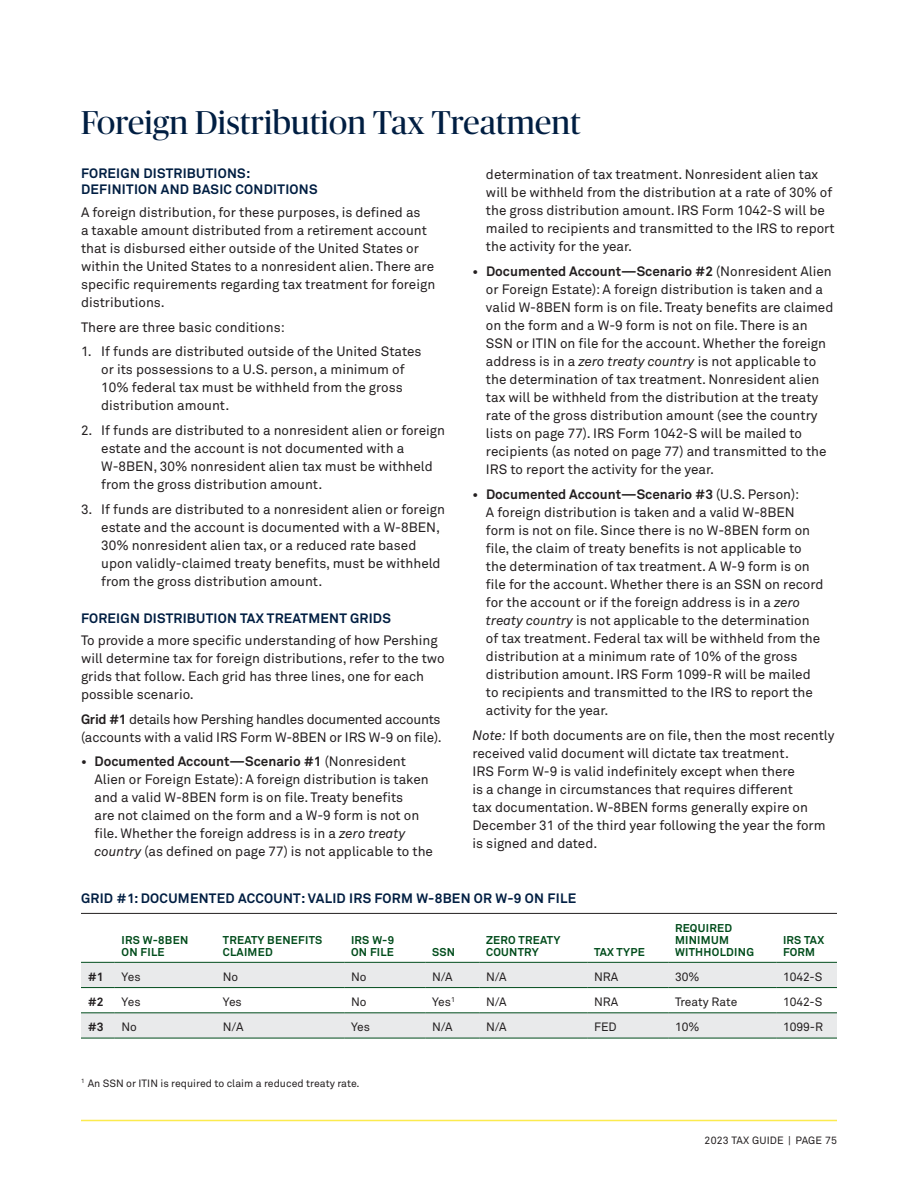
<style>
.page{position:relative;width:918px;height:1188px;background:#fff}
.page>*{position:absolute;margin:0;border:0;box-sizing:border-box;transform-origin:0 0}
.t1{font:33px "Publico Banner";letter-spacing:.01em;color:#001e42}
.t2{font:13.5px/18px "Akkurat";color:#231f20}
.t3{font:700 13.5px/16.5px "Akkurat";letter-spacing:.02em;color:#001e42}
.t4{font:13.5px/18px "Akkurat";letter-spacing:-.02em;color:#231f20}
.t5{font:12px "Akkurat";color:#231f20}
.t6{font:700 12px "Akkurat";color:#231f20}
.t7{font:700 11.25px/12px "Akkurat";letter-spacing:.025em;color:#004c1b}
.t8{font:10.5px "Akkurat";color:#231f20}
.t9{font:10.5px "Akkurat";letter-spacing:.02em;color:#231f20}
.s1{font-weight:700}
.s2{font-style:italic}
</style>
<div class="page">
<hr style="left:81px;top:1120px;width:756px;height:1px;background:#fceb4e">
<hr style="left:81px;top:913px;width:756px;height:1px;background:#231f20">
<svg style="left:81px;top:963px;width:756px;height:75px;fill:#e9eaeb"></svg>
<hr style="left:81px;top:962px;width:34px;height:1px;background:#004c1b">
<hr style="left:115px;top:962px;width:101px;height:1px;background:#004c1b">
<hr style="left:216px;top:962px;width:128px;height:1px;background:#004c1b">
<hr style="left:344px;top:962px;width:81px;height:1px;background:#004c1b">
<hr style="left:425px;top:962px;width:54px;height:1px;background:#004c1b">
<hr style="left:479px;top:962px;width:108px;height:1px;background:#004c1b">
<hr style="left:587px;top:962px;width:81px;height:1px;background:#004c1b">
<hr style="left:668px;top:962px;width:108px;height:1px;background:#004c1b">
<hr style="left:81px;top:987px;width:34px;height:1px;background:#004c1b">
<hr style="left:115px;top:987px;width:101px;height:1px;background:#004c1b">
<hr style="left:216px;top:987px;width:128px;height:1px;background:#004c1b">
<hr style="left:344px;top:987px;width:81px;height:1px;background:#004c1b">
<hr style="left:425px;top:987px;width:54px;height:1px;background:#004c1b">
<hr style="left:479px;top:987px;width:108px;height:1px;background:#004c1b">
<hr style="left:587px;top:987px;width:81px;height:1px;background:#004c1b">
<hr style="left:668px;top:987px;width:108px;height:1px;background:#004c1b">
<hr style="left:81px;top:1013px;width:34px;height:1px;background:#004c1b">
<hr style="left:115px;top:1013px;width:101px;height:1px;background:#004c1b">
<hr style="left:216px;top:1013px;width:128px;height:1px;background:#004c1b">
<hr style="left:344px;top:1013px;width:81px;height:1px;background:#004c1b">
<hr style="left:425px;top:1013px;width:54px;height:1px;background:#004c1b">
<hr style="left:479px;top:1013px;width:108px;height:1px;background:#004c1b">
<hr style="left:587px;top:1013px;width:81px;height:1px;background:#004c1b">
<hr style="left:668px;top:1013px;width:108px;height:1px;background:#004c1b">
<hr style="left:81px;top:1038px;width:34px;height:1px;background:#004c1b">
<hr style="left:115px;top:1038px;width:101px;height:1px;background:#004c1b">
<hr style="left:216px;top:1038px;width:128px;height:1px;background:#004c1b">
<hr style="left:344px;top:1038px;width:81px;height:1px;background:#004c1b">
<hr style="left:425px;top:1038px;width:54px;height:1px;background:#004c1b">
<hr style="left:479px;top:1038px;width:108px;height:1px;background:#004c1b">
<hr style="left:587px;top:1038px;width:81px;height:1px;background:#004c1b">
<hr style="left:668px;top:1038px;width:108px;height:1px;background:#004c1b">
<hr style="left:776px;top:962px;width:61px;height:1px;background:#004c1b">
<hr style="left:776px;top:987px;width:61px;height:1px;background:#004c1b">
<hr style="left:776px;top:1013px;width:61px;height:1px;background:#004c1b">
<hr style="left:776px;top:1038px;width:61px;height:1px;background:#004c1b">
<h1 class="t1" style="left:81px;top:101px;width:501px">Foreign Distribution Tax Treatment</h1>
<p class="t3" style="left:81px;top:165px;width:238px">FOREIGN DISTRIBUTIONS:<br>DEFINITION AND BASIC CONDITIONS</p>
<p class="t2" style="left:81px;top:203px;width:356px">A foreign distribution, for these purposes, is defined as<br>a taxable amount distributed from a retirement account that is disbursed either outside of the United States or within the United States to a nonresident alien. There are specific requirements regarding tax treatment for foreign distributions.</p>
<p class="t2" style="left:81px;top:318px;width:205px">There are three basic conditions:</p>
<p class="t2" style="left:101px;top:343px;width:322px;text-indent:-20px">1. If funds are distributed outside of the United States or its possessions to a U.S. person, a minimum of 10% federal tax must be withheld from the gross distribution amount.</p>
<p class="t2" style="left:101px;top:422px;width:345px;text-indent:-20px">2. If funds are distributed to a nonresident alien or foreign estate and the account is not documented with a W-8BEN, 30% nonresident alien tax must be withheld from the gross distribution amount.</p>
<p class="t2" style="left:101px;top:500px;width:345px;text-indent:-20px">3. If funds are distributed to a nonresident alien or foreign estate and the account is documented with a W-8BEN, 30% nonresident alien tax, or a reduced rate based upon validly-claimed treaty benefits, must be withheld from the gross distribution amount.</p>
<p class="t3" style="left:81px;top:610px;width:312px">FOREIGN DISTRIBUTION TAX TREATMENT GRIDS</p>
<p class="t2" style="left:81px;top:632px;width:365px">To provide a more specific understanding of how Pershing will determine tax for foreign distributions, refer to the two grids that follow. Each grid has three lines, one for each possible scenario.</p>
<p class="t4" style="left:81px;top:710px;width:362px"><span class="s1">Grid #1</span> details how Pershing handles documented accounts (accounts with a valid IRS Form W-8BEN or IRS W-9 on file).</p>
<p class="t2" style="left:94px;top:753px;width:340px;text-indent:-13px"><span class="s1">• Documented Account—Scenario #1</span> (Nonresident Alien or Foreign Estate): A foreign distribution is taken and a valid W-8BEN form is on file. Treaty benefits<br>are not claimed on the form and a W-9 form is not on file. Whether the foreign address is in a <span class="s2">zero treaty country</span> (as defined on page 77) is not applicable to the</p>
<p class="t2" style="left:486px;top:166px;width:350px">determination of tax treatment. Nonresident alien tax will be withheld from the distribution at a rate of 30% of the gross distribution amount. IRS Form 1042-S will be mailed to recipients and transmitted to the IRS to report the activity for the year.</p>
<p class="t2" style="left:486px;top:263px;width:349px;text-indent:-13px"><span class="s1">• Documented Account—Scenario #2</span> (Nonresident Alien or Foreign Estate): A foreign distribution is taken and a valid W-8BEN form is on file. Treaty benefits are claimed on the form and a W-9 form is not on file. There is an SSN or ITIN on file for the account. Whether the foreign address is in a <span class="s2">zero treaty country</span> is not applicable to the determination of tax treatment. Nonresident alien tax will be withheld from the distribution at the treaty rate of the gross distribution amount (see the country lists on page 77). IRS Form 1042-S will be mailed to recipients (as noted on page 77) and transmitted to the IRS to report the activity for the year.</p>
<p class="t2" style="left:486px;top:486px;width:339px;text-indent:-13px"><span class="s1">• Documented Account—Scenario #3</span> (U.S. Person):<br>A foreign distribution is taken and a valid W-8BEN form is not on file. Since there is no W-8BEN form on file, the claim of treaty benefits is not applicable to the determination of tax treatment. A W-9 form is on file for the account. Whether there is an SSN on record for the account or if the foreign address is in a <span class="s2">zero treaty country</span> is not applicable to the determination of tax treatment. Federal tax will be withheld from the distribution at a minimum rate of 10% of the gross distribution amount. IRS Form 1099-R will be mailed to recipients and transmitted to the IRS to report the activity for the year.</p>
<p class="t2" style="left:472px;top:726px;width:363px"><span class="s2">Note:</span> If both documents are on file, then the most recently received valid document will dictate tax treatment.<br>IRS Form W-9 is valid indefinitely except when there<br>is a change in circumstances that requires different<br>tax documentation. W-8BEN forms generally expire on December 31 of the third year following the year the form is signed and dated.</p>
<p class="t3" style="left:81px;top:891px;width:497px">GRID #1: DOCUMENTED ACCOUNT: VALID IRS FORM W-8BEN OR W-9 ON FILE</p>
<p class="t7" style="left:122px;top:934px;width:68px">IRS W-8BEN<br>ON FILE</p>
<p class="t7" style="left:223px;top:934px;width:101px">TREATY BENEFITS<br>CLAIMED</p>
<p class="t7" style="left:351px;top:934px;width:45px">IRS W-9<br>ON FILE</p>
<p class="t7" style="left:486px;top:934px;width:76px">ZERO TREATY<br>COUNTRY</p>
<p class="t7" style="left:432px;top:946px;width:25px">SSN</p>
<p class="t7" style="left:594px;top:946px;width:52px">TAX TYPE</p>
<p class="t7" style="left:675px;top:922px;width:81px">REQUIRED<br>MINIMUM<br>WITHHOLDING</p>
<p class="t7" style="left:783px;top:934px;width:43px">IRS TAX<br>FORM</p>
<p class="t6" style="left:88px;top:969px;width:17px">#1</p>
<p class="t5" style="left:122px;top:970px;width:21px">Yes</p>
<p class="t5" style="left:223px;top:970px;width:17px">No</p>
<p class="t5" style="left:351px;top:970px;width:17px">No</p>
<p class="t5" style="left:432px;top:970px;width:22px">N/A</p>
<p class="t5" style="left:486px;top:970px;width:22px">N/A</p>
<p class="t5" style="left:594px;top:970px;width:26px">NRA</p>
<p class="t5" style="left:675px;top:970px;width:26px">30%</p>
<p class="t5" style="left:783px;top:970px;width:41px">1042-S</p>
<p class="t6" style="left:88px;top:994px;width:17px">#2</p>
<p class="t5" style="left:122px;top:995px;width:21px">Yes</p>
<p class="t5" style="left:223px;top:995px;width:21px">Yes</p>
<p class="t5" style="left:351px;top:995px;width:17px">No</p>
<p class="t5" style="left:432px;top:995px;width:25px">Yes<sup>1</sup></p>
<p class="t5" style="left:486px;top:995px;width:22px">N/A</p>
<p class="t5" style="left:594px;top:995px;width:26px">NRA</p>
<p class="t5" style="left:675px;top:995px;width:64px">Treaty Rate</p>
<p class="t5" style="left:783px;top:995px;width:41px">1042-S</p>
<p class="t6" style="left:88px;top:1020px;width:17px">#3</p>
<p class="t5" style="left:122px;top:1020px;width:17px">No</p>
<p class="t5" style="left:223px;top:1020px;width:22px">N/A</p>
<p class="t5" style="left:351px;top:1020px;width:21px">Yes</p>
<p class="t5" style="left:432px;top:1020px;width:22px">N/A</p>
<p class="t5" style="left:486px;top:1020px;width:22px">N/A</p>
<p class="t5" style="left:594px;top:1020px;width:24px">FED</p>
<p class="t5" style="left:675px;top:1020px;width:26px">10%</p>
<p class="t5" style="left:783px;top:1020px;width:42px">1099-R</p>
<p class="t8" style="left:81px;top:1077px;width:280px"><sup>1</sup> An SSN or ITIN is required to claim a reduced treaty rate.</p>
<p class="t9" style="left:705px;top:1134px;width:134px">2023 TAX GUIDE | PAGE 75</p>
</div>
